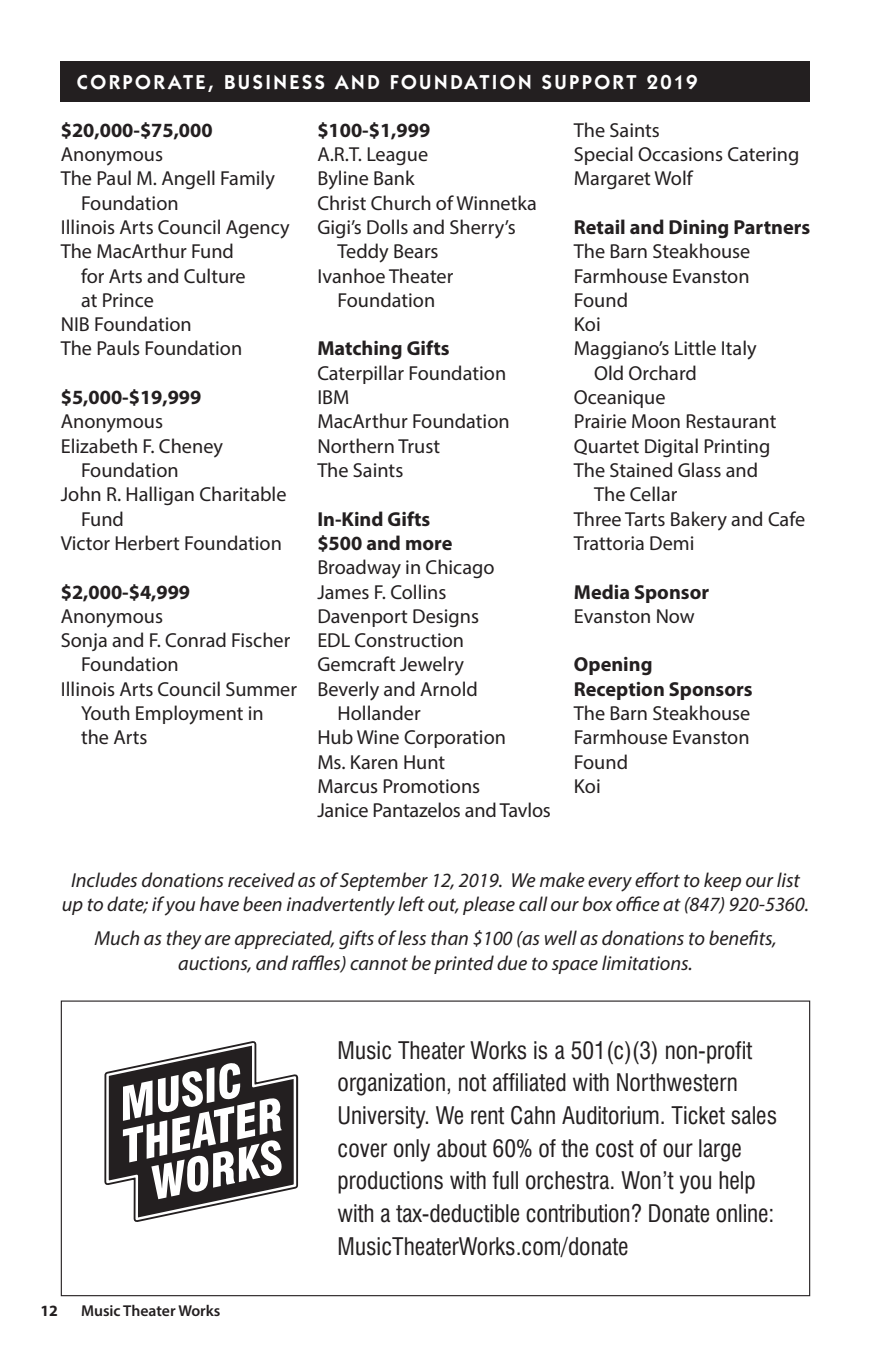
<style>
.page{position:relative;width:871px;height:1357px;background:#fff}
.page>*{position:absolute;margin:0;border:0;box-sizing:border-box;transform-origin:0 0}
.t1{font:condensed 23.62px/32.6px "Swiss 721 BT";color:#231f20}
.t2{font:20.25px/24.3px "Myriad Pro";color:#231f20}
.t3{font:italic 20.25px/24.3px "Myriad Pro";color:#231f20;text-align:center}
.t4{font:700 20.25px "Myriad Pro";color:#231f20}
.t5{font:600 20.25px "Itc Kabel";letter-spacing:.125em;color:#fff}
.t6{font:600 15.75px "Myriad Pro";color:#231f20}
.t7{font:700 15.75px "Myriad Pro";color:#231f20}
</style>
<div class="page">
<div style="left:61px;top:61px;width:749px;height:40px;background:#231f20"></div>
<svg style="left:104px;top:1041px;width:194px;height:181px"></svg>
<p class="t5" style="left:77px;top:70px;width:622px">CORPORATE, BUSINESS AND FOUNDATION SUPPORT 2019</p>
<p class="t4" style="left:61px;top:117px;width:153px">$20,000-$75,000</p>
<p class="t2" style="left:61px;top:142px;width:104px">Anonymous</p>
<p class="t2" style="left:81px;top:166px;width:195px;text-indent:-20px">The Paul M. Angell Family<br>Foundation</p>
<p class="t2" style="left:61px;top:215px;width:230px">Illinois Arts Council Agency</p>
<p class="t2" style="left:81px;top:239px;width:166px;text-indent:-20px">The MacArthur Fund for Arts and Culture at Prince</p>
<p class="t2" style="left:61px;top:312px;width:133px">NIB Foundation</p>
<p class="t2" style="left:61px;top:336px;width:183px">The Pauls Foundation</p>
<p class="t4" style="left:61px;top:384px;width:142px">$5,000-$19,999</p>
<p class="t2" style="left:61px;top:409px;width:104px">Anonymous</p>
<p class="t2" style="left:81px;top:433px;width:143px;text-indent:-20px">Elizabeth F. Cheney<br>Foundation</p>
<p class="t2" style="left:81px;top:482px;width:207px;text-indent:-20px">John R. Halligan Charitable<br>Fund</p>
<p class="t2" style="left:61px;top:531px;width:223px">Victor Herbert Foundation</p>
<p class="t4" style="left:61px;top:578px;width:131px">$2,000-$4,999</p>
<p class="t2" style="left:61px;top:603px;width:104px">Anonymous</p>
<p class="t2" style="left:81px;top:628px;width:211px;text-indent:-20px">Sonja and F. Conrad Fischer<br>Foundation</p>
<p class="t2" style="left:81px;top:676px;width:218px;text-indent:-20px">Illinois Arts Council Summer<br>Youth Employment in<br>the Arts</p>
<p class="t4" style="left:317px;top:117px;width:114px">$100-$1,999</p>
<p class="t2" style="left:317px;top:142px;width:112px">A.R.T. League</p>
<p class="t2" style="left:317px;top:166px;width:99px">Byline Bank</p>
<p class="t2" style="left:317px;top:190px;width:221px">Christ Church of Winnetka</p>
<p class="t2" style="left:338px;top:215px;width:180px;text-indent:-20px">Gigi’s Dolls and Sherry’s<br>Teddy Bears</p>
<p class="t2" style="left:317px;top:263px;width:137px;text-align:center">Ivanhoe Theater<br>Foundation</p>
<p class="t4" style="left:317px;top:335px;width:134px">Matching Gifts</p>
<p class="t2" style="left:317px;top:360px;width:190px">Caterpillar Foundation</p>
<p class="t2" style="left:317px;top:385px;width:34px">IBM</p>
<p class="t2" style="left:317px;top:409px;width:194px">MacArthur Foundation</p>
<p class="t2" style="left:317px;top:433px;width:124px">Northern Trust</p>
<p class="t2" style="left:317px;top:458px;width:88px">The Saints</p>
<p class="t4" style="left:317px;top:505px;width:115px">In-Kind Gifts</p>
<p class="t4" style="left:317px;top:530px;width:137px">$500 and more</p>
<p class="t2" style="left:317px;top:555px;width:179px">Broadway in Chicago</p>
<p class="t2" style="left:317px;top:579px;width:131px">James F. Collins</p>
<p class="t2" style="left:317px;top:603px;width:163px">Davenport Designs</p>
<p class="t2" style="left:317px;top:628px;width:148px">EDL Construction</p>
<p class="t2" style="left:317px;top:652px;width:148px">Gemcraft Jewelry</p>
<p class="t2" style="left:338px;top:676px;width:142px;text-indent:-20px">Beverly and Arnold<br>Hollander</p>
<p class="t2" style="left:317px;top:725px;width:190px">Hub Wine Corporation</p>
<p class="t2" style="left:317px;top:749px;width:129px">Ms. Karen Hunt</p>
<p class="t2" style="left:317px;top:774px;width:164px">Marcus Promotions</p>
<p class="t2" style="left:317px;top:798px;width:235px">Janice Pantazelos and Tavlos</p>
<p class="t2" style="left:574px;top:117px;width:88px">The Saints</p>
<p class="t2" style="left:574px;top:142px;width:227px">Special Occasions Catering</p>
<p class="t2" style="left:574px;top:166px;width:120px">Margaret Wolf</p>
<p class="t4" style="left:574px;top:214px;width:238px">Retail and Dining Partners</p>
<p class="t2" style="left:574px;top:239px;width:178px">The Barn Steakhouse</p>
<p class="t2" style="left:574px;top:263px;width:177px">Farmhouse Evanston</p>
<p class="t2" style="left:574px;top:288px;width:56px">Found</p>
<p class="t2" style="left:574px;top:312px;width:28px">Koi</p>
<p class="t2" style="left:594px;top:336px;width:164px;text-indent:-20px">Maggiano’s Little Italy<br>Old Orchard</p>
<p class="t2" style="left:574px;top:385px;width:93px">Oceanique</p>
<p class="t2" style="left:574px;top:409px;width:204px">Prairie Moon Restaurant</p>
<p class="t2" style="left:574px;top:433px;width:198px">Quartet Digital Printing</p>
<p class="t2" style="left:594px;top:458px;width:165px;text-indent:-20px">The Stained Glass and<br>The Cellar</p>
<p class="t2" style="left:574px;top:506px;width:233px">Three Tarts Bakery and Cafe</p>
<p class="t2" style="left:574px;top:531px;width:122px">Trattoria Demi</p>
<p class="t4" style="left:574px;top:578px;width:137px">Media Sponsor</p>
<p class="t2" style="left:574px;top:603px;width:122px">Evanston Now</p>
<p class="t4" style="left:574px;top:651px;width:80px">Opening</p>
<p class="t4" style="left:574px;top:676px;width:180px">Reception Sponsors</p>
<p class="t2" style="left:574px;top:701px;width:178px">The Barn Steakhouse</p>
<p class="t2" style="left:574px;top:725px;width:177px">Farmhouse Evanston</p>
<p class="t2" style="left:574px;top:749px;width:56px">Found</p>
<p class="t2" style="left:574px;top:774px;width:28px">Koi</p>
<p class="t3" style="left:62px;top:867px;width:749px">Includes donations received as of September 12, 2019. We make every effort to keep our list up to date; if you have been inadvertently left out, please call our box office at (847) 920-5360.</p>
<p class="t3" style="left:94px;top:926px;width:684px">Much as they are appreciated, gifts of less than $100 (as well as donations to benefits, auctions, and raffles) cannot be printed due to space limitations.</p>
<p class="t7" style="left:40px;top:1301px;width:19px">12</p>
<p class="t6" style="left:81px;top:1301px;width:141px">Music Theater Works</p>
<p class="t1" style="left:338px;top:1034px;width:441px">Music Theater Works is a 501(c)(3) non-profit organization, not affiliated with Northwestern University. We rent Cahn Auditorium. Ticket sales cover only about 60% of the cost of our large productions with full orchestra. Won’t you help with a tax-deductible contribution? Donate online:<br>MusicTheaterWorks.com/donate</p>
</div>
